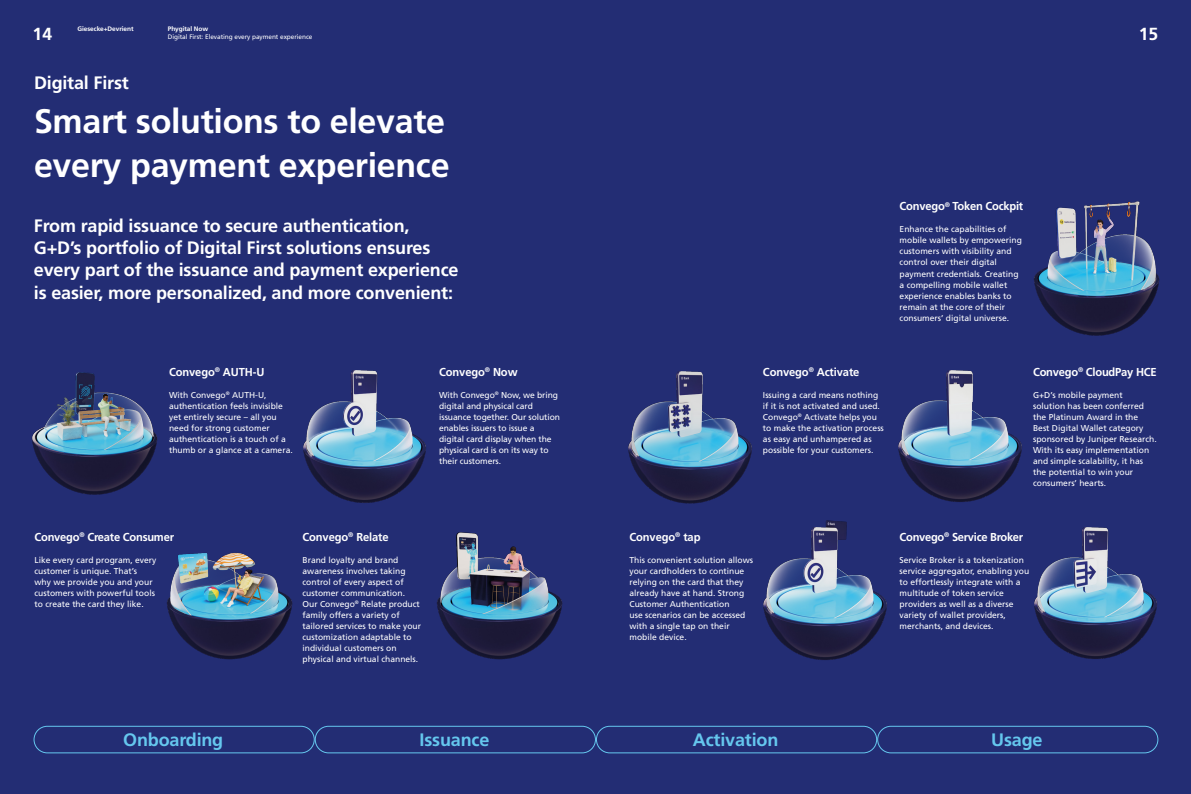
<style>
.page{position:relative;width:1191px;height:794px;background:#232d74}
.page>*{position:absolute;margin:0;border:0;box-sizing:border-box;transform-origin:0 0}
.t1{font:700 34px/44px "Frutiger LT Pro";letter-spacing:-.01em;color:#fff}
.t2{font:700 18px/22px "Frutiger LT Pro";letter-spacing:-.01em;color:#fff}
.t3{font:700 18px "Frutiger LT Pro";letter-spacing:-.01em;color:#65c7ee}
.t4{font:700 17.5px "Frutiger LT Pro";color:#fff}
.t5{font:700 11.5px "Frutiger LT Pro";letter-spacing:-.02em;color:#fff}
.t6{font:8.5px/11px "Frutiger LT Pro";color:#fff}
.t7{font:6.5px "Frutiger LT Pro";letter-spacing:-.01em;color:#fff}
.t8{font:700 6.5px "Frutiger LT Pro";letter-spacing:-.01em;color:#fff}
</style>
<div class="page">
<img style="left:32px;top:372px;width:126px;height:123px">
<img style="left:303px;top:370px;width:123px;height:133px">
<img style="left:628px;top:371px;width:124px;height:133px">
<img style="left:898px;top:370px;width:124px;height:132px">
<img style="left:167px;top:552px;width:126px;height:108px">
<img style="left:437px;top:532px;width:126px;height:128px">
<img style="left:763px;top:520px;width:124px;height:140px">
<img style="left:1034px;top:527px;width:123px;height:132px">
<img style="left:1034px;top:201px;width:126px;height:135px">
<div style="left:34px;top:726px;width:280px;height:27px;border:1px solid #65c7ee;border-radius:13px"></div>
<div style="left:596px;top:726px;width:281px;height:27px;border:1px solid #65c7ee;border-radius:13px"></div>
<div style="left:315px;top:726px;width:280px;height:27px;border:1px solid #65c7ee;border-radius:13px"></div>
<div style="left:877px;top:726px;width:281px;height:27px;border:1px solid #65c7ee;border-radius:13px"></div>
<p class="t8" style="left:78px;top:25px;width:57px">Giesecke+Devrient</p>
<p class="t8" style="left:168px;top:25px;width:42px">Phygital Now</p>
<p class="t7" style="left:168px;top:33px;width:146px">Digital First: Elevating every payment experience</p>
<h3 class="t4" style="left:33px;top:23px;width:21px">14</h3>
<h3 class="t4" style="left:1138px;top:23px;width:21px">15</h3>
<h2 class="t2" style="left:34px;top:71px;width:96px">Digital First</h2>
<h1 class="t1" style="left:34px;top:100px;width:417px">Smart solutions to elevate every payment experience</h1>
<h2 class="t2" style="left:34px;top:215px;width:426px">From rapid issuance to secure authentication, G+D’s portfolio of Digital First solutions ensures every part of the issuance and payment experience is easier, more personalized, and more convenient:</h2>
<h3 class="t5" style="left:169px;top:365px;width:97px">Convego<sup>®</sup> AUTH-U</h3>
<p class="t6" style="left:169px;top:389px;width:125px">With Convego<sup>®</sup> AUTH-U, authentication feels invisible yet entirely secure – all you need for strong customer authentication is a touch of a thumb or a glance at a camera.</p>
<h3 class="t5" style="left:439px;top:365px;width:80px">Convego<sup>®</sup> Now</h3>
<p class="t6" style="left:439px;top:389px;width:122px">With Convego<sup>®</sup> Now, we bring digital and physical card issuance together. Our solution enables issuers to issue a digital card display when the physical card is on its way to their customers.</p>
<h3 class="t5" style="left:35px;top:530px;width:141px">Convego<sup>®</sup> Create Consumer</h3>
<p class="t6" style="left:35px;top:554px;width:123px">Like every card program, every customer is unique. That’s<br>why we provide you and your customers with powerful tools to create the card they like.</p>
<h3 class="t5" style="left:302px;top:530px;width:88px">Convego<sup>®</sup> Relate</h3>
<p class="t6" style="left:302px;top:554px;width:120px">Brand loyalty and brand awareness involves taking control of every aspect of customer communication.<br>Our Convego<sup>®</sup> Relate product family offers a variety of tailored services to make your customization adaptable to individual customers on physical and virtual channels.</p>
<h3 class="t5" style="left:899px;top:200px;width:125px">Convego<sup>®</sup> Token Cockpit</h3>
<p class="t6" style="left:899px;top:224px;width:124px">Enhance the capabilities of mobile wallets by empowering customers with visibility and control over their digital payment credentials. Creating a compelling mobile wallet experience enables banks to remain at the core of their consumers’ digital universe.</p>
<h3 class="t5" style="left:763px;top:365px;width:98px">Convego<sup>®</sup> Activate</h3>
<p class="t6" style="left:763px;top:389px;width:122px">Issuing a card means nothing if it is not activated and used.<br>Convego<sup>®</sup> Activate helps you to make the activation process as easy and unhampered as possible for your customers.</p>
<h3 class="t5" style="left:1033px;top:365px;width:125px">Convego<sup>®</sup> CloudPay HCE</h3>
<p class="t6" style="left:1033px;top:389px;width:125px">G+D’s mobile payment solution has been conferred the Platinum Award in the<br>Best Digital Wallet category sponsored by Juniper Research.<br>With its easy implementation and simple scalability, it has the potential to win your consumers’ hearts.</p>
<h3 class="t5" style="left:629px;top:530px;width:72px">Convego<sup>®</sup> tap</h3>
<p class="t6" style="left:629px;top:554px;width:125px">This convenient solution allows your cardholders to continue relying on the card that they already have at hand. Strong<br>Customer Authentication<br>use scenarios can be accessed with a single tap on their mobile device.</p>
<h3 class="t5" style="left:899px;top:530px;width:125px">Convego<sup>®</sup> Service Broker</h3>
<p class="t6" style="left:899px;top:554px;width:131px">Service Broker is a tokenization service aggregator, enabling you to effortlessly integrate with a multitude of token service providers as well as a diverse variety of wallet providers, merchants, and devices.</p>
<h2 class="t3" style="left:123px;top:729px;width:102px">Onboarding</h2>
<h2 class="t3" style="left:419px;top:729px;width:71px">Issuance</h2>
<h2 class="t3" style="left:693px;top:729px;width:87px">Activation</h2>
<h2 class="t3" style="left:991px;top:729px;width:53px">Usage</h2>
</div>
